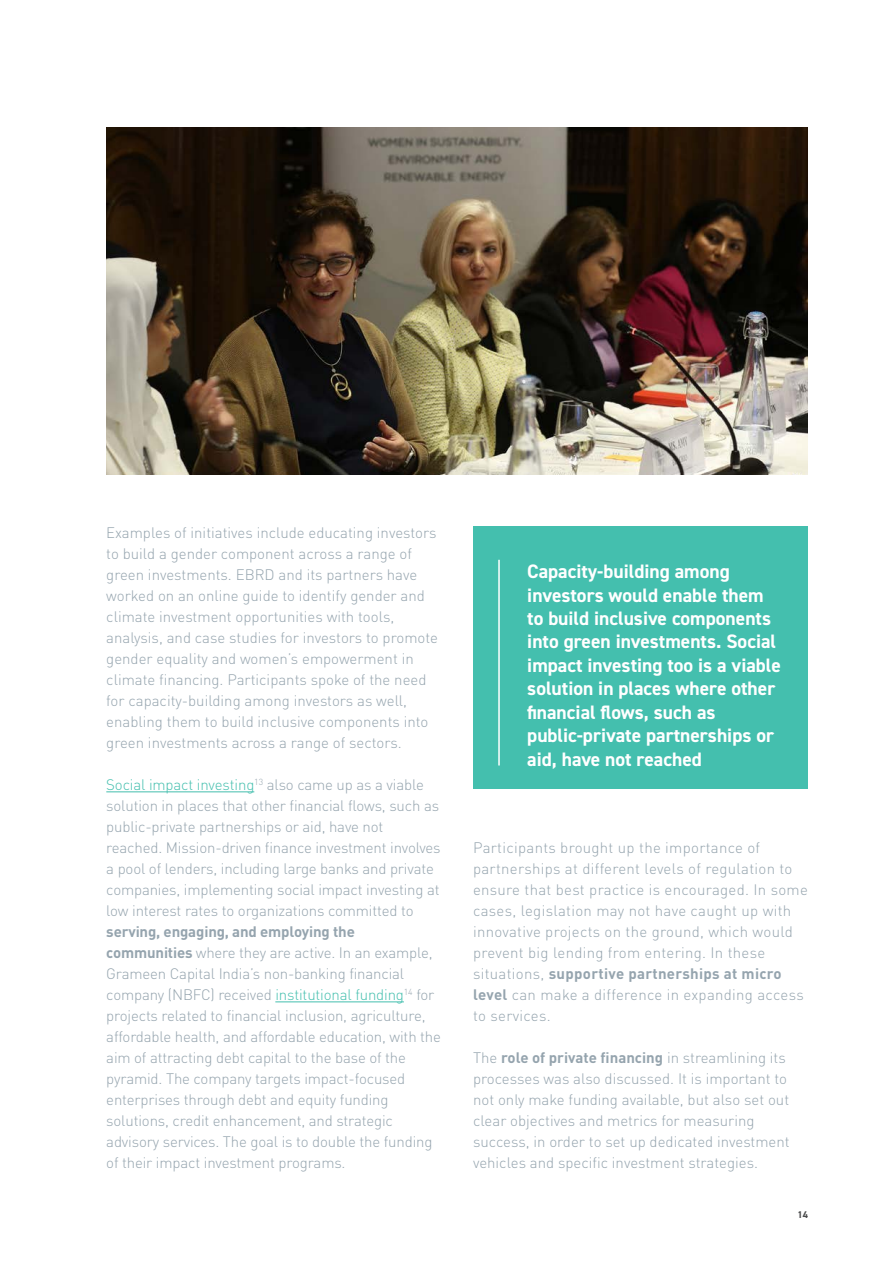
<style>
.page{position:relative;width:893px;height:1263px;background:#fff}
.page>*{position:absolute;margin:0;border:0;box-sizing:border-box;transform-origin:0 0}
.t1{font:700 19.5px/23.4px "DIN2014";color:#fff}
.t2{font:300 15px/21px "DIN Pro";letter-spacing:-.01em;color:#95a4ae}
.t3{font:300 15px/21px "DIN Pro";letter-spacing:.02em;color:#95a4ae}
.t4{font:700 9.75px "DIN2014";color:#4b4c4d}
.s1{color:#44bfae}
.s2{font-weight:700}
</style>
<div class="page">
<img style="left:106px;top:127px;width:702px;height:348px">
<hr style="left:106px;top:791px;width:148px;height:1px;background:#44bfae">
<hr style="left:275px;top:1001px;width:129px;height:1px;background:#44bfae">
<div style="left:473px;top:527px;width:335px;height:262px;background:#44bfae"></div>
<hr style="left:498px;top:560px;width:2px;height:205px;background:#fff">
<p class="t2" style="left:106px;top:520px;width:333px">Examples of initiatives include educating investors to build a gender component across a range of green investments. EBRD and its partners have worked on an online guide to identify gender and climate investment opportunities with tools, analysis, and case studies for investors to promote gender equality and women’s empowerment in climate financing. Participants spoke of the need for capacity-building among investors as well, enabling them to build inclusive components into green investments across a range of sectors.</p>
<p class="t2" style="left:106px;top:772px;width:336px"><span class="s1">Social impact investing</span><sup>13</sup> also came up as a viable solution in places that other financial flows, such as public-private partnerships or aid, have not reached. Mission-driven finance investment involves a pool of lenders, including large banks and private companies, implementing social impact investing at low interest rates to organizations committed to <span class="s2">serving, engaging, and employing the communities</span> where they are active. In an example, Grameen Capital India’s non-banking financial company (NBFC) received <span class="s1">institutional funding</span><sup>14</sup> for projects related to financial inclusion, agriculture, affordable health, and affordable education, with the aim of attracting debt capital to the base of the pyramid. The company targets impact-focused enterprises through debt and equity funding solutions, credit enhancement, and strategic advisory services. The goal is to double the funding of their impact investment programs.</p>
<p class="t1" style="left:527px;top:560px;width:255px">Capacity-building among investors would enable them to build inclusive components into green investments. Social impact investing too is a viable solution in places where other financial flows, such as public-private partnerships or aid, have not reached</p>
<p class="t3" style="left:473px;top:836px;width:336px">Participants brought up the importance of partnerships at different levels of regulation to ensure that best practice is encouraged. In some cases, legislation may not have caught up with innovative projects on the ground, which would prevent big lending from entering. In these situations, <span class="s2">supportive partnerships at micro level</span> can make a difference in expanding access to services.</p>
<p class="t2" style="left:473px;top:1046px;width:318px">The <span class="s2">role of private financing</span> in streamlining its processes was also discussed. It is important to not only make funding available, but also set out clear objectives and metrics for measuring success, in order to set up dedicated investment vehicles and specific investment strategies.</p>
<p class="t4" style="left:797px;top:1208px;width:12px">14</p>
</div>
